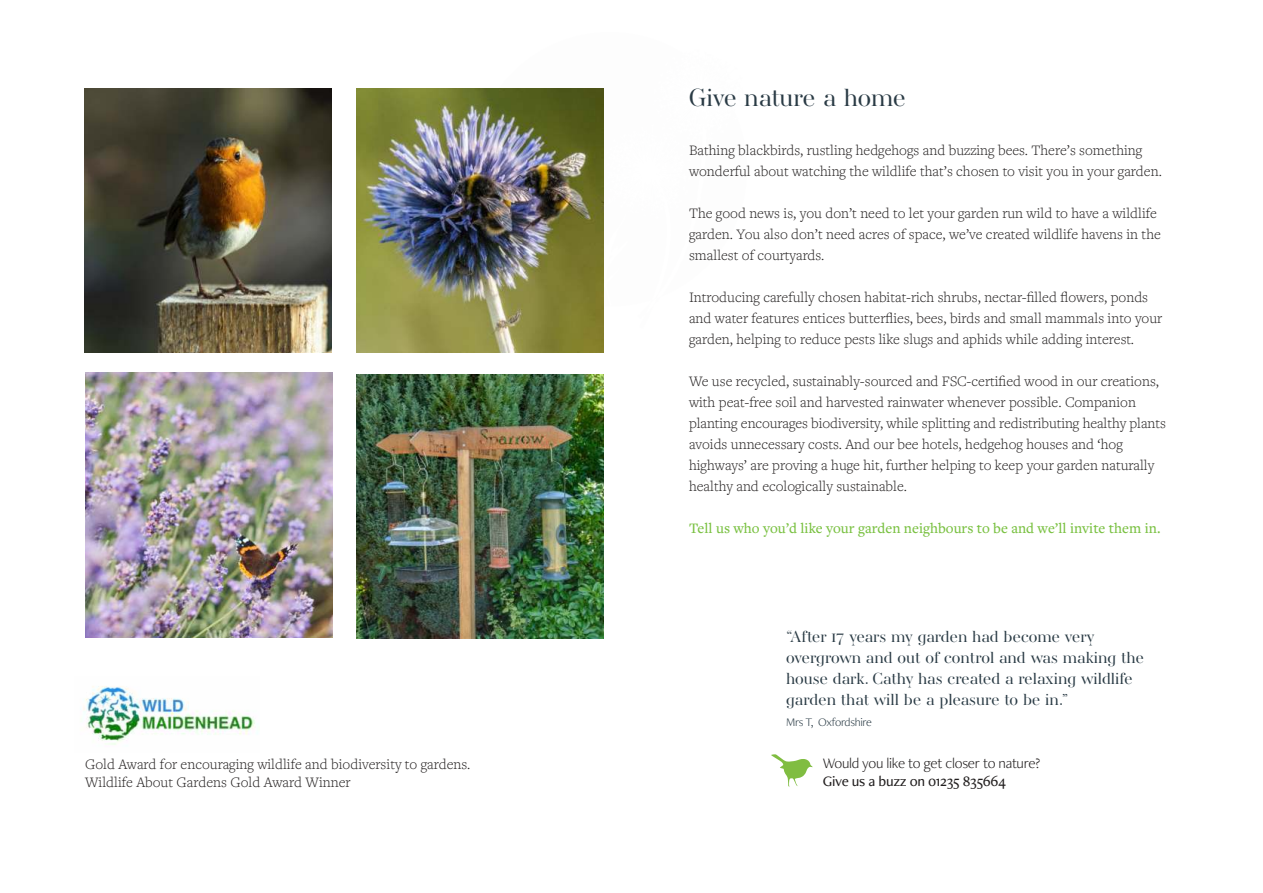
<style>
.page{position:relative;width:1263px;height:893px;background:#fff}
.page>*{position:absolute;margin:0;border:0;box-sizing:border-box;transform-origin:0 0}
.t1{font:25.5px "AW Conqueror Std Didot";color:#2a3b45}
.t2{font:16.5px/21px "AW Conqueror Std Didot";color:#2a3b45}
.t3{font:300 15px/21px "Freight Text Pro";color:#221f1f}
.t4{font:500 15px "Freight Text Pro";color:#7ac142}
.t5{font:300 15px "Freight Neo Pro";letter-spacing:-.02em;color:#221f1f}
.t6{font:500 15px "Freight Neo Pro";letter-spacing:-.02em;color:#221f1f}
.t7{font:300 12px "Freight Neo Pro";letter-spacing:-.025em;color:#2a3b45}
</style>
<div class="page">
<img style="left:84px;top:88px;width:248px;height:265px">
<img style="left:85px;top:373px;width:248px;height:264px">
<img style="left:356px;top:88px;width:248px;height:264px">
<img style="left:356px;top:374px;width:248px;height:264px">
<img style="left:83px;top:686px;width:175px;height:59px">
<svg style="left:771px;top:754px;width:42px;height:33px"></svg>
<p class="t3" style="left:85px;top:757px;width:387px;line-height:18px">Gold Award for encouraging wildlife and biodiversity to gardens.<br>Wildlife About Gardens Gold Award Winner</p>
<h1 class="t1" style="left:689px;top:88px;width:219px">Give nature a home</h1>
<p class="t3" style="left:689px;top:141px;width:474px">Bathing blackbirds, rustling hedgehogs and buzzing bees. There’s something wonderful about watching the wildlife that’s chosen to visit you in your garden.</p>
<p class="t3" style="left:689px;top:204px;width:473px">The good news is, you don’t need to let your garden run wild to have a wildlife garden. You also don’t need acres of space, we’ve created wildlife havens in the smallest of courtyards.</p>
<p class="t3" style="left:689px;top:288px;width:475px">Introducing carefully chosen habitat-rich shrubs, nectar-filled flowers, ponds and water features entices butterflies, bees, birds and small mammals into your garden, helping to reduce pests like slugs and aphids while adding interest.</p>
<p class="t3" style="left:689px;top:372px;width:478px">We use recycled, sustainably-sourced and FSC-certified wood in our creations, with peat-free soil and harvested rainwater whenever possible. Companion planting encourages biodiversity, while splitting and redistributing healthy plants avoids unnecessary costs. And our bee hotels, hedgehog houses and ‘hog highways’ are proving a huge hit, further helping to keep your garden naturally healthy and ecologically sustainable.</p>
<p class="t4" style="left:689px;top:523px;width:473px">Tell us who you’d like your garden neighbours to be and we’ll invite them in.</p>
<p class="t2" style="left:786px;top:627px;width:359px">“After 17 years my garden had become very overgrown and out of control and was making the house dark. Cathy has created a relaxing wildlife garden that will be a pleasure to be in.”</p>
<p class="t7" style="left:786px;top:717px;width:87px">Mrs T, Oxfordshire</p>
<p class="t5" style="left:823px;top:758px;width:219px">Would you like to get closer to nature?</p>
<p class="t6" style="left:823px;top:776px;width:185px">Give us a buzz on 01235 835664</p>
</div>
